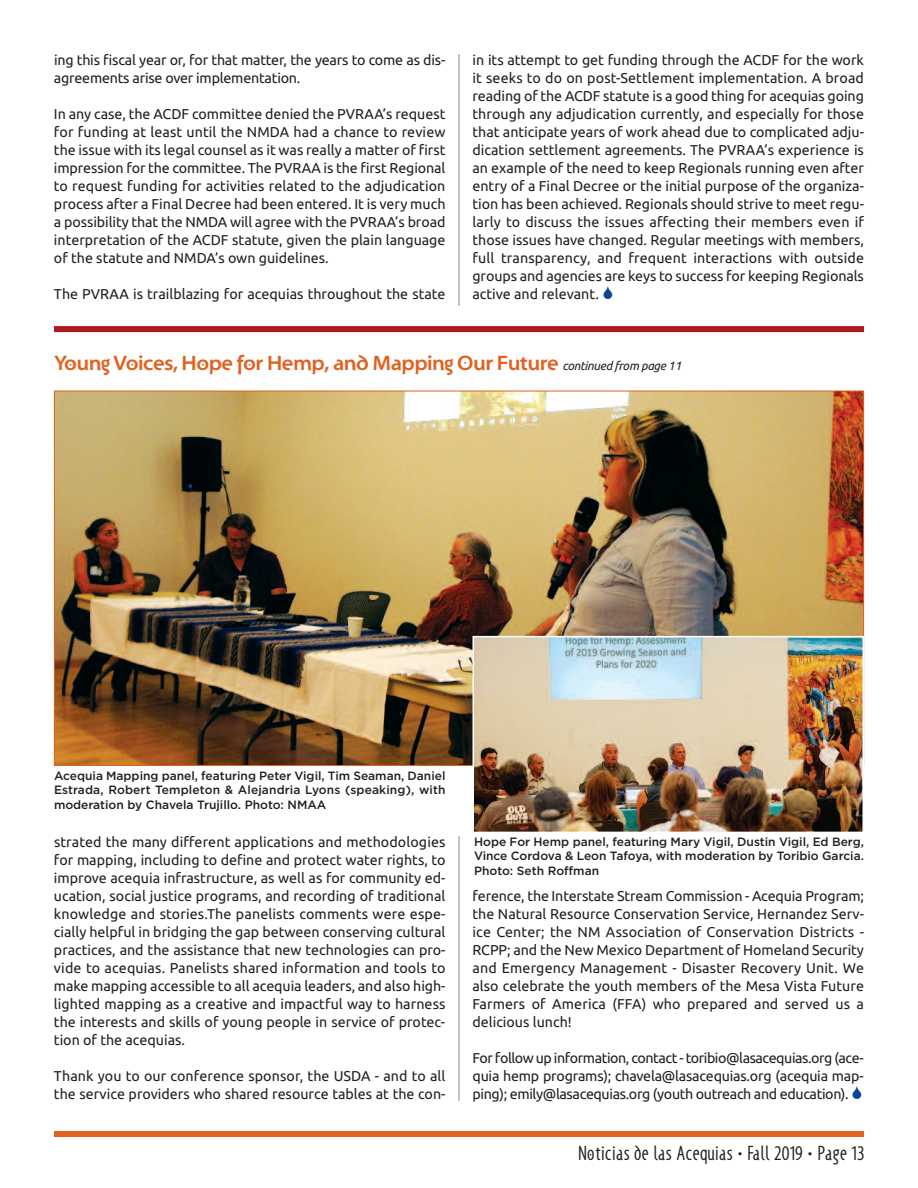
<style>
.page{position:relative;width:918px;height:1188px;background:#fff}
.page>*{position:absolute;margin:0;border:0;box-sizing:border-box;transform-origin:0 0}
.t1{font:700 21px "Santana";letter-spacing:-.025em;color:#e16121}
.t2{font:condensed 21px "Santana";letter-spacing:.05em;color:#231f20}
.t3{font:14.25px/18px "Ubuntu";color:#231f20;text-align:justify}
.t4{font:500 12px/14.4px "Gotham";color:#231f20;text-align:justify}
.s1{font-family:"Ubuntu";font-weight:400;font-style:italic;font-size:12px;color:#231f20}
</style>
<div class="page">
<div style="left:54px;top:1131px;width:810px;height:6px;background:#e16121"></div>
<hr style="left:458px;top:836px;width:2px;height:265px;background:#aeafb3">
<img style="left:56px;top:393px;width:806px;height:371px">
<img style="left:476px;top:639px;width:385px;height:191px">
<div style="left:473px;top:636px;width:391px;height:197px;border:2px solid #fff"></div>
<div style="left:54px;top:326px;width:810px;height:6px;background:#ad191e"></div>
<hr style="left:458px;top:54px;width:2px;height:252px;background:#aeafb3">
<p class="t3" style="left:54px;top:51px;width:393px">ing this fiscal year or, for that matter, the years to come as dis&shy;agreements arise over implementation.</p>
<p class="t3" style="left:54px;top:105px;width:393px">In any case, the ACDF committee denied the PVRAA’s request for funding at least until the NMDA had a chance to review the issue with its legal counsel as it was really a matter of first impression for the committee. The PVRAA is the first Regional to request funding for activities related to the adjudication process after a Final Decree had been entered. It is very much a possibility that the NMDA will agree with the PVRAA’s broad interpretation of the ACDF statute, given the plain language of the statute and NMDA’s own guidelines.</p>
<p class="t3" style="left:54px;top:285px;width:393px">The PVRAA is trailblazing for acequias throughout the state</p>
<p class="t3" style="left:472px;top:51px;width:393px">in its attempt to get funding through the ACDF for the work it seeks to do on post-Settlement implementation. A broad reading of the ACDF statute is a good thing for acequias going through any adjudication currently, and especially for those that anticipate years of work ahead due to complicated adju&shy;dication settlement agreements. The PVRAA’s experience is an example of the need to keep Regionals running even after entry of a Final Decree or the initial purpose of the organiza&shy;tion has been achieved. Regionals should strive to meet regu&shy;larly to discuss the issues affecting their members even if those issues have changed. Regular meetings with members, full transparency, and frequent interactions with outside groups and agencies are keys to success for keeping Regionals active and relevant.</p>
<h1 class="t1" style="left:54px;top:350px;width:629px">Young Voices, Hope for Hemp, and Mapping Our Future <span class="s1">continued from page 11</span></h1>
<p class="t4" style="left:54px;top:770px;width:393px">Acequia Mapping panel, featuring Peter Vigil, Tim Seaman, Daniel Estrada, Robert Templeton &amp; Alejandria Lyons (speaking), with moderation by Chavela Trujillo. Photo: NMAA</p>
<p class="t3" style="left:54px;top:833px;width:393px">strated the many different applications and methodologies for mapping, including to define and protect water rights, to improve acequia infrastructure, as well as for community ed&shy;ucation, social justice programs, and recording of traditional knowledge and stories.The panelists comments were espe&shy;cially helpful in bridging the gap between conserving cultural practices, and the assistance that new technologies can pro&shy;vide to acequias. Panelists shared information and tools to make mapping accessible to all acequia leaders, and also high&shy;lighted mapping as a creative and impactful way to harness the interests and skills of young people in service of protec&shy;tion of the acequias.</p>
<p class="t3" style="left:54px;top:1067px;width:393px">Thank you to our conference sponsor, the USDA - and to all the service providers who shared resource tables at the con-</p>
<p class="t4" style="left:474px;top:835px;width:391px">Hope For Hemp panel, featuring Mary Vigil, Dustin Vigil, Ed Berg, Vince Cordova &amp; Leon Tafoya, with moderation by Toribio Garcia.<br>Photo: Seth Roffman</p>
<p class="t3" style="left:472px;top:887px;width:393px">ference, the Interstate Stream Commission - Acequia Program; the Natural Resource Conservation Service, Hernandez Serv&shy;ice Center; the NM Association of Conservation Districts - RCPP; and the New Mexico Department of Homeland Security and Emergency Management - Disaster Recovery Unit. We also celebrate the youth members of the Mesa Vista Future Farmers of America (FFA) who prepared and served us a delicious lunch!</p>
<p class="t3" style="left:472px;top:1049px;width:393px">For follow up information, contact - toribio@lasacequias.org (ace&shy;quia hemp programs); chavela@lasacequias.org (acequia map&shy;ping); emily@lasacequias.org (youth outreach and education).</p>
<h1 class="t2" style="left:578px;top:1143px;width:287px">Noticias de las Acequias • Fall 2019 • Page 13</h1>
</div>
